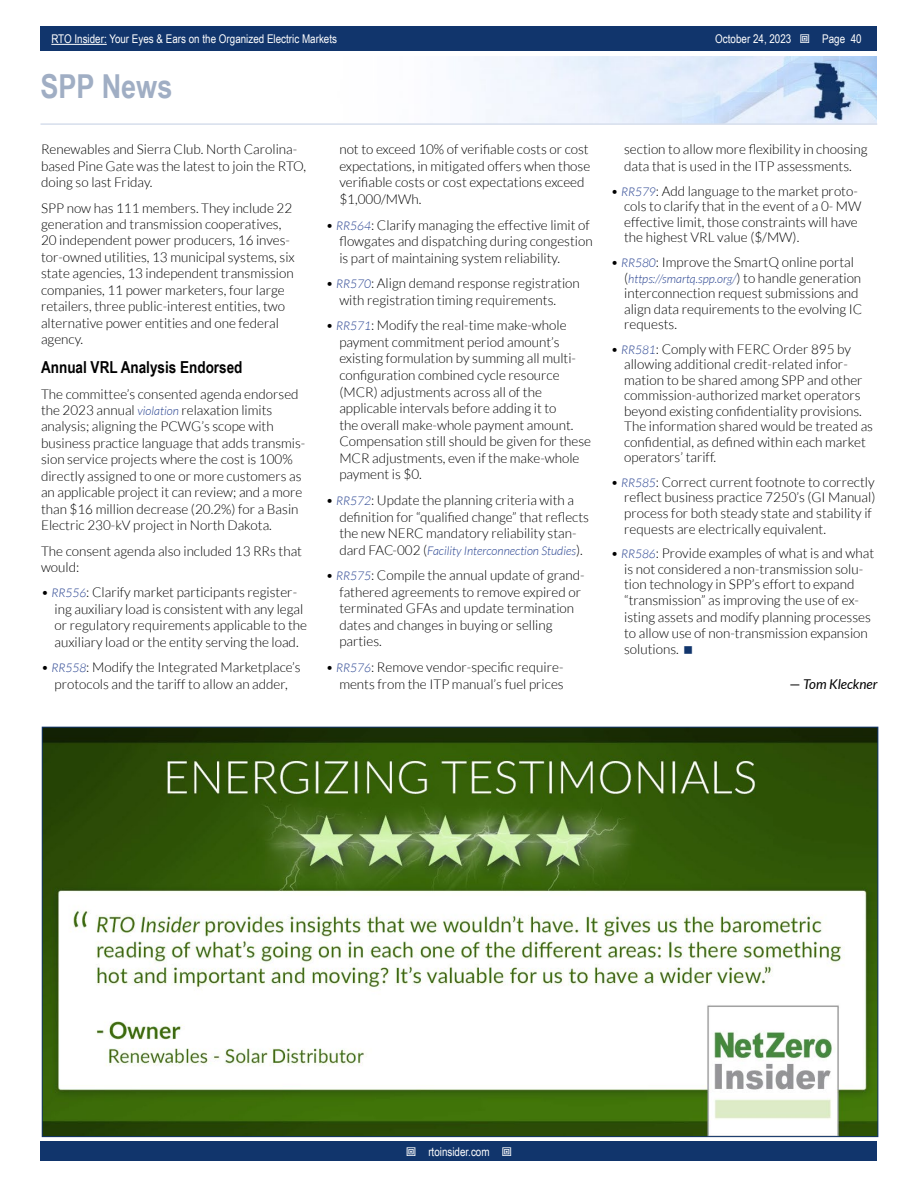
<style>
.page{position:relative;width:918px;height:1188px;background:#fff}
.page>*{position:absolute;margin:0;border:0;box-sizing:border-box;transform-origin:0 0}
.t1{font:700 33px "Arial Narrow";color:#a0aec4}
.t2{font:700 16.5px "Arial Narrow";color:#000}
.t3{font:300 13.5px/16.5px "Lato";color:#000}
.t4{font:italic 13.5px "Lato";color:#000}
.t5{font:12px "Arial Narrow";color:#fff}
.t6{font:italic 300 12px "Lato";color:#25408f}
.s1{font-style:italic;font-size:12px;color:#25408f}
.s2{font-style:normal;font-size:13.5px;color:#000}
.s3{font-style:normal}
</style>
<div class="page">
<div style="left:41px;top:1142px;width:836px;height:19px;background:#11356c"></div>
<div style="left:41px;top:27px;width:836px;height:24px;background:#11356c"></div>
<hr style="left:51px;top:44px;width:56px;height:1px;background:#fff">
<img style="left:474px;top:56px;width:403px;height:67px">
<hr style="left:40px;top:123px;width:837px;height:2px;background:#d6deec">
<img style="left:44px;top:729px;width:832px;height:406px">
<p class="t5" style="left:51px;top:30px;width:287px">RTO Insider: Your Eyes &amp; Ears on the Organized Electric Markets</p>
<p class="t5" style="left:715px;top:30px;width:78px">October 24, 2023</p>
<p class="t5" style="left:822px;top:30px;width:41px">Page 40</p>
<h1 class="t1" style="left:40px;top:61px;width:133px">SPP News</h1>
<p class="t3" style="left:41px;top:141px;width:267px">Renewables and Sierra Club. North Carolina&shy;based Pine Gate was the latest to join the RTO, doing so last Friday.</p>
<p class="t3" style="left:41px;top:200px;width:255px">SPP now has 111 members. They include 22 generation and transmission cooperatives, 20 independent power producers, 16 inves&shy;tor-owned utilities, 13 municipal systems, six state agencies, 13 independent transmission companies, 11 power marketers, four large retailers, three public-interest entities, two alternative power entities and one federal agency.</p>
<p class="t2" style="left:41px;top:355px;width:203px">Annual VRL Analysis Endorsed</p>
<p class="t3" style="left:41px;top:386px;width:266px">The committee’s consented agenda endorsed the 2023 annual <span class="s1">violation</span> relaxation limits analysis; aligning the PCWG’s scope with business practice language that adds transmis&shy;sion service projects where the cost is 100% directly assigned to one or more customers as an applicable project it can review; and a more than $16 million decrease (20.2%) for a Basin Electric 230-kV project in North Dakota.</p>
<p class="t3" style="left:41px;top:543px;width:263px">The consent agenda also included 13 RRs that would:</p>
<p class="t3" style="left:55px;top:584px;width:254px;text-indent:-13px">• <span class="s1">RR556</span>: Clarify market participants register&shy;ing auxiliary load is consistent with any legal or regulatory requirements applicable to the auxiliary load or the entity serving the load.</p>
<p class="t3" style="left:41px;top:659px;width:261px;text-align:center">• <span class="s1">RR558</span>: Modify the Integrated Marketplace’s protocols and the tariff to allow an adder,</p>
<p class="t3" style="left:339px;top:141px;width:252px">not to exceed 10% of verifiable costs or cost expectations, in mitigated offers when those verifiable costs or cost expectations exceed $1,000/MWh.</p>
<p class="t3" style="left:339px;top:216px;width:255px;text-indent:-13px">• <span class="s1">RR564</span>: Clarify managing the effective limit of flowgates and dispatching during congestion is part of maintaining system reliability.</p>
<p class="t3" style="left:339px;top:275px;width:242px;text-indent:-14px">• <span class="s1">RR570</span>: Align demand response registration with registration timing requirements.</p>
<p class="t3" style="left:339px;top:317px;width:253px;text-indent:-14px">• <span class="s1">RR571</span>: Modify the real-time make-whole payment commitment period amount’s existing formulation by summing all multi&shy;configuration combined cycle resource (MCR) adjustments across all of the applicable intervals before adding it to<br>the overall make-whole payment amount.<br>Compensation still should be given for these MCR adjustments, even if the make-whole payment is $0.</p>
<p class="t3" style="left:339px;top:492px;width:251px;text-indent:-14px">• <span class="s1">RR572</span>: Update the planning criteria with a definition for “qualified change” that reflects the new NERC mandatory reliability stan-</p>
<p class="t6" style="left:339px;top:544px;width:245px"><span class="s2">dard FAC-002 (</span>Facility Interconnection Studies<span class="s2">).</span></p>
<p class="t3" style="left:339px;top:567px;width:247px;text-indent:-14px">• <span class="s1">RR575</span>: Compile the annual update of grand&shy;fathered agreements to remove expired or terminated GFAs and update termination dates and changes in buying or selling parties.</p>
<p class="t3" style="left:326px;top:659px;width:239px;text-align:right">• <span class="s1">RR576</span>: Remove vendor-specific require&shy;ments from the ITP manual’s fuel prices</p>
<p class="t3" style="left:624px;top:141px;width:245px">section to allow more flexibility in choosing data that is used in the ITP assessments.</p>
<p class="t3" style="left:624px;top:183px;width:239px;line-height:15.6px;text-indent:-13px">• <span class="s1">RR579</span>: Add language to the market proto&shy;cols to clarify that in the event of a 0- MW effective limit, those constraints will have the highest VRL value ($/MW).</p>
<p class="t3" style="left:611px;top:254px;width:245px">• <span class="s1">RR580</span>: Improve the SmartQ online portal</p>
<p class="t6" style="left:624px;top:272px;width:239px"><span class="s2">(</span>https://smartq.spp.org/<span class="s2">) to handle generation</span></p>
<p class="t3" style="left:624px;top:285px;width:240px;line-height:15.6px">interconnection request submissions and align data requirements to the evolving IC requests.</p>
<p class="t3" style="left:624px;top:341px;width:250px;line-height:15.6px;text-indent:-14px">• <span class="s1">RR581</span>: Comply with FERC Order 895 by allowing additional credit-related infor&shy;mation to be shared among SPP and other commission-authorized market operators beyond existing confidentiality provisions.<br>The information shared would be treated as confidential, as defined within each market operators’ tariff.</p>
<p class="t3" style="left:624px;top:474px;width:253px;line-height:15.6px;text-indent:-14px">• <span class="s1">RR585</span>: Correct current footnote to correctly reflect business practice 7250’s (GI Manual) process for both steady state and stability if requests are electrically equivalent.</p>
<p class="t3" style="left:624px;top:545px;width:252px;line-height:16px;text-indent:-14px">• <span class="s1">RR586</span>: Provide examples of what is and what is not considered a non-transmission solu&shy;tion technology in SPP’s effort to expand “transmission” as improving the use of ex&shy;isting assets and modify planning processes to allow use of non-transmission expansion solutions.</p>
<p class="t4" style="left:790px;top:676px;width:89px"><span class="s3">—</span> Tom Kleckner</p>
<p class="t5" style="left:428px;top:1143px;width:63px">rtoinsider.com</p>
</div>
